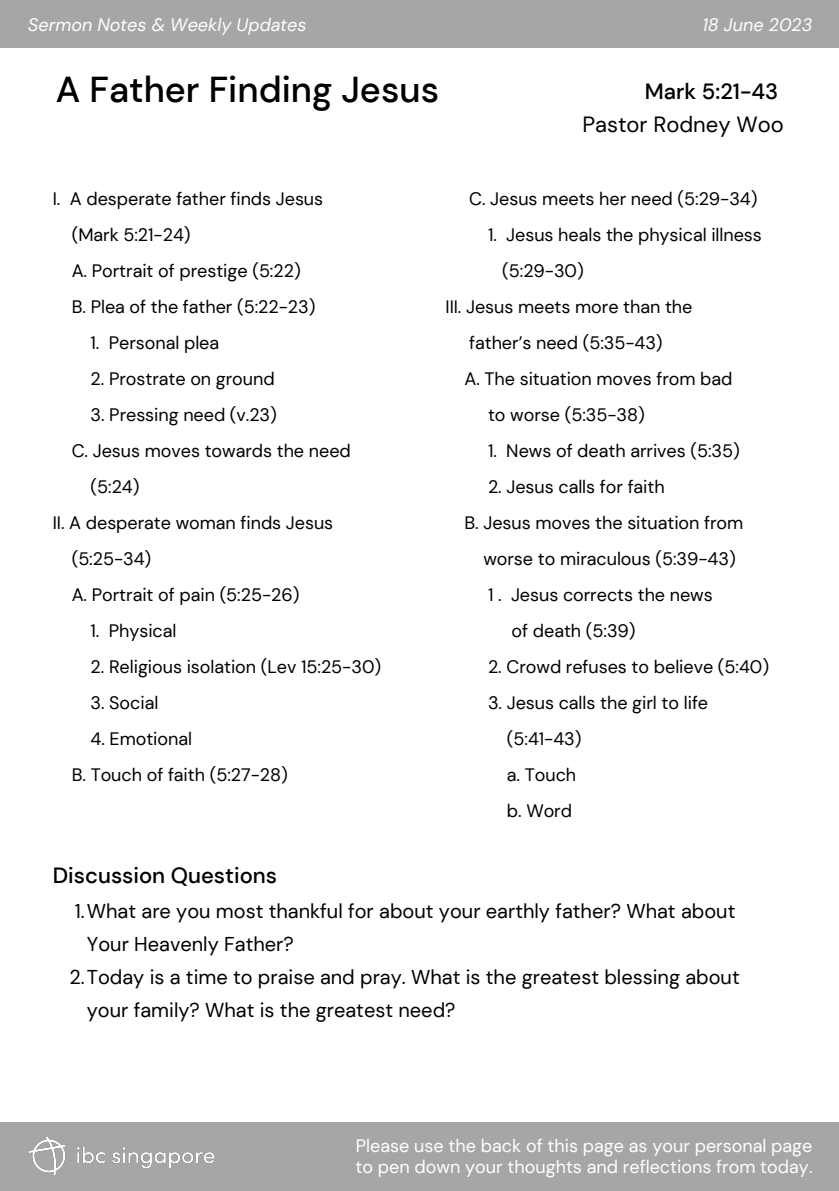
<style>
.page{position:relative;width:839px;height:1191px;background:#fff}
.page>*{position:absolute;margin:0;border:0;box-sizing:border-box;transform-origin:0 0}
.t1{font:500 36px "DM Sans";color:#000}
.t2{font:500 22px "DM Sans";color:#000}
.t3{font:22px "DM Sans";color:#000}
.t4{font:20px/33px "DM Sans";color:#000}
.t5{font:18px "DM Sans";letter-spacing:-.005em;color:#000}
.t6{font:18px "DM Sans";color:#fff}
.t7{font:italic 18px "DM Sans";color:#fff}
</style>
<div class="page">
<div style="left:0;top:1122px;width:838px;height:68px;background:#a6a6a6"></div>
<img style="left:28px;top:1136px;width:187px;height:40px">
<div style="left:0;top:0;width:838px;height:47px;background:#a6a6a6"></div>
<p class="t7" style="left:28px;top:13px;width:280px">Sermon Notes &amp; Weekly Updates</p>
<p class="t1" style="left:56px;top:66px;width:385px">A Father Finding Jesus</p>
<p class="t7" style="left:702px;top:13px;width:111px">18 June 2023</p>
<p class="t2" style="left:645px;top:77px;width:135px">Mark 5:21-43</p>
<p class="t3" style="left:582px;top:111px;width:203px">Pastor Rodney Woo</p>
<p class="t5" style="left:53px;top:187px;width:272px">I. A desperate father finds Jesus</p>
<p class="t5" style="left:72px;top:223px;width:120px">(Mark 5:21-24)</p>
<p class="t5" style="left:72px;top:259px;width:230px">A. Portrait of prestige (5:22)</p>
<p class="t5" style="left:72px;top:295px;width:245px">B. Plea of the father (5:22-23)</p>
<p class="t5" style="left:91px;top:331px;width:130px">1. Personal plea</p>
<p class="t5" style="left:91px;top:367px;width:186px">2. Prostrate on ground</p>
<p class="t5" style="left:91px;top:403px;width:188px">3. Pressing need (v.23)</p>
<p class="t5" style="left:72px;top:439px;width:280px">C. Jesus moves towards the need</p>
<p class="t5" style="left:91px;top:475px;width:50px">(5:24)</p>
<p class="t5" style="left:53px;top:511px;width:282px">II. A desperate woman finds Jesus</p>
<p class="t5" style="left:72px;top:547px;width:81px">(5:25-34)</p>
<p class="t5" style="left:72px;top:583px;width:229px">A. Portrait of pain (5:25-26)</p>
<p class="t5" style="left:91px;top:619px;width:87px">1. Physical</p>
<p class="t5" style="left:91px;top:655px;width:292px">2. Religious isolation (Lev 15:25-30)</p>
<p class="t5" style="left:91px;top:691px;width:69px">3. Social</p>
<p class="t5" style="left:91px;top:727px;width:103px">4. Emotional</p>
<p class="t5" style="left:72px;top:763px;width:217px">B. Touch of faith (5:27-28)</p>
<p class="t5" style="left:469px;top:187px;width:290px">C. Jesus meets her need (5:29-34)</p>
<p class="t5" style="left:488px;top:223px;width:275px">1. Jesus heals the physical illness</p>
<p class="t5" style="left:502px;top:259px;width:83px">(5:29-30)</p>
<p class="t5" style="left:445px;top:295px;width:248px">III. Jesus meets more than the</p>
<p class="t5" style="left:469px;top:331px;width:195px">father’s need (5:35-43)</p>
<p class="t5" style="left:464px;top:367px;width:269px">A. The situation moves from bad</p>
<p class="t5" style="left:488px;top:403px;width:158px">to worse (5:35-38)</p>
<p class="t5" style="left:488px;top:439px;width:253px">1. News of death arrives (5:35)</p>
<p class="t5" style="left:488px;top:475px;width:178px">2. Jesus calls for faith</p>
<p class="t5" style="left:464px;top:511px;width:280px">B. Jesus moves the situation from</p>
<p class="t5" style="left:483px;top:547px;width:254px">worse to miraculous (5:39-43)</p>
<p class="t5" style="left:488px;top:583px;width:226px">1 . Jesus corrects the news</p>
<p class="t5" style="left:511px;top:619px;width:125px">of death (5:39)</p>
<p class="t5" style="left:488px;top:655px;width:282px">2. Crowd refuses to believe (5:40)</p>
<p class="t5" style="left:488px;top:691px;width:222px">3. Jesus calls the girl to life</p>
<p class="t5" style="left:507px;top:727px;width:76px">(5:41-43)</p>
<p class="t5" style="left:507px;top:763px;width:71px">a. Touch</p>
<p class="t5" style="left:507px;top:799px;width:67px">b. Word</p>
<p class="t2" style="left:53px;top:861px;width:226px">Discussion Questions</p>
<p class="t4" style="left:87px;top:894px;width:650px;text-indent:-12px">1.What are you most thankful for about your earthly father? What about<br>Your Heavenly Father?</p>
<p class="t4" style="left:87px;top:960px;width:654px;text-indent:-17px">2.Today is a time to praise and pray. What is the greatest blessing about your family? What is the greatest need?</p>
<p class="t6" style="left:356px;top:1134px;width:458px">Please use the back of this page as your personal page</p>
<p class="t6" style="left:355px;top:1155px;width:458px">to pen down your thoughts and reflections from today.</p>
</div>
